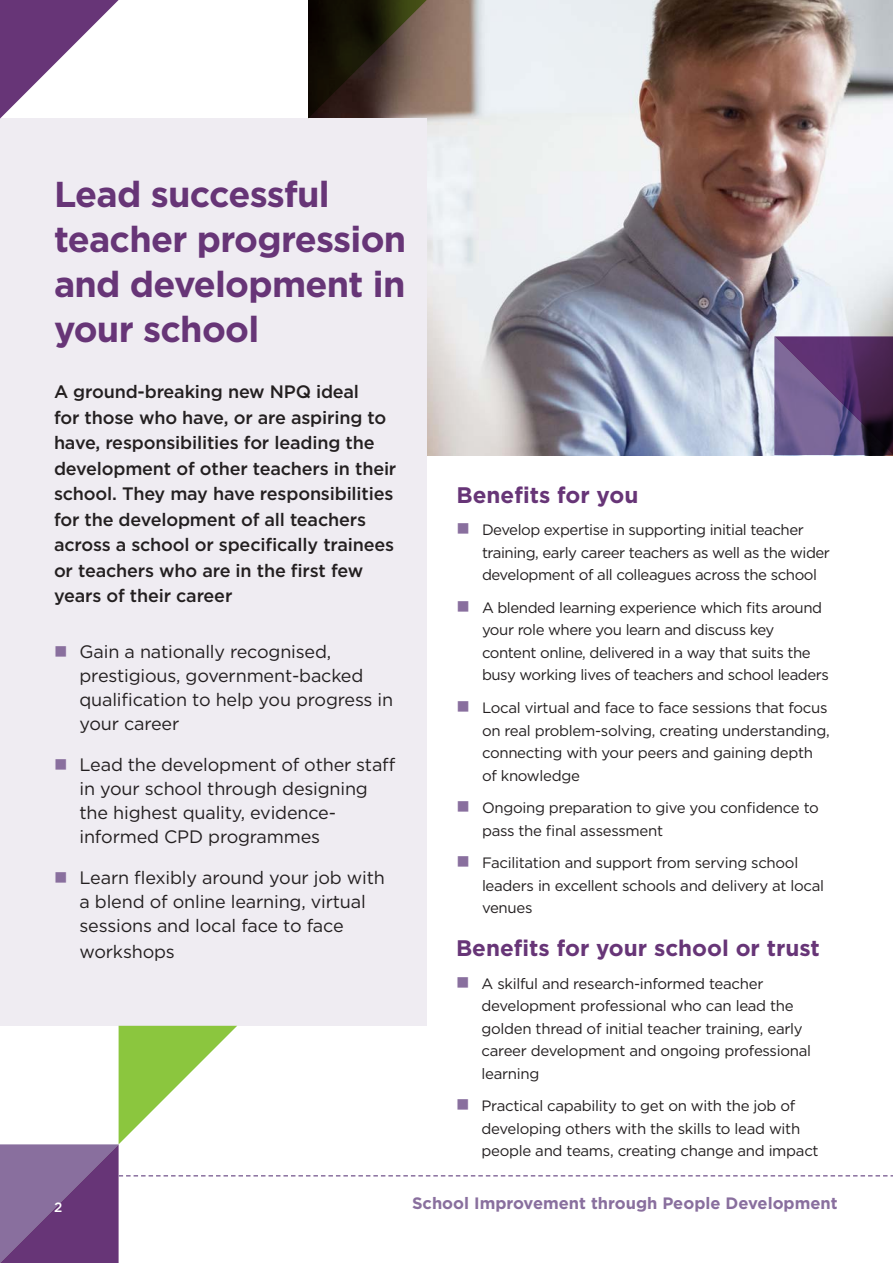
<style>
.page{position:relative;width:893px;height:1263px;background:#fff}
.page>*{position:absolute;margin:0;border:0;box-sizing:border-box;transform-origin:0 0}
.t1{font:700 36px/45px "Gotham";letter-spacing:-.02em;color:#673577}
.Sub_1{font:700 22.5px "Gotham";color:#673577}
.t2{font:18px/24px "Gotham";letter-spacing:-.01em;color:#231f20}
.Body_2{font:500 18px/25.5px "Gotham";letter-spacing:-.01em;color:#231f20}
.t3{font:700 16.5px "Gotham";color:#896f9e}
.Body_2-2{font:15px/22.5px "Gotham";letter-spacing:-.02em;color:#231f20}
.t4{font:500 13.5px "Gotham";color:#fff}
.s1{color:#896f9e}
</style>
<div class="page">
<img style="left:427px;top:0;width:466px;height:455px">
<div style="left:0;top:119px;width:427px;height:907px;background:#efecf2"></div>
<svg style="left:0;top:0;width:119px;height:119px"></svg>
<svg style="left:0;top:1026px;width:893px;height:237px"></svg>
<svg style="left:774px;top:336px;width:119px;height:119px;background:#5d4374"></svg>
<svg style="left:308px;top:0;width:119px;height:119px;background:#3b2f24"></svg>
<p class="t1" style="left:54px;top:172px;width:354px">Lead successful teacher progression and development in your school</p>
<p class="Body_2" style="left:54px;top:379px;width:344px">A ground-breaking new NPQ ideal<br>for those who have, or are aspiring to have, responsibilities for leading the development of other teachers in their school. They may have responsibilities for the development of all teachers across a school or specifically trainees or teachers who are in the first few years of their career</p>
<p class="t2" style="left:80px;top:639px;width:315px;text-indent:-26px"><span class="s1">■</span> Gain a nationally recognised, prestigious, government-backed qualification to help you progress in your career</p>
<p class="t2" style="left:80px;top:752px;width:317px;text-indent:-26px"><span class="s1">■</span> Lead the development of other staff in your school through designing the highest quality, evidence&shy;informed CPD programmes</p>
<p class="t2" style="left:80px;top:865px;width:307px;line-height:24.5px;text-indent:-26px"><span class="s1">■</span> Learn flexibly around your job with a blend of online learning, virtual sessions and local face to face workshops</p>
<p class="t4" style="left:54px;top:1198px;width:10px">2</p>
<p class="Sub_1" style="left:456px;top:480px;width:183px">Benefits for you</p>
<p class="Body_2-2" style="left:482px;top:519px;width:349px;text-indent:-26px"><span class="s1">■</span> Develop expertise in supporting initial teacher training, early career teachers as well as the wider development of all colleagues across the school</p>
<p class="Body_2-2" style="left:482px;top:596px;width:348px;text-indent:-26px"><span class="s1">■</span> A blended learning experience which fits around your role where you learn and discuss key content online, delivered in a way that suits the busy working lives of teachers and school leaders</p>
<p class="Body_2-2" style="left:482px;top:696px;width:349px;text-indent:-26px"><span class="s1">■</span> Local virtual and face to face sessions that focus on real problem-solving, creating understanding, connecting with your peers and gaining depth of knowledge</p>
<p class="Body_2-2" style="left:482px;top:796px;width:338px;text-indent:-26px"><span class="s1">■</span> Ongoing preparation to give you confidence to pass the final assessment</p>
<p class="Body_2-2" style="left:482px;top:851px;width:344px;text-indent:-26px"><span class="s1">■</span> Facilitation and support from serving school leaders in excellent schools and delivery at local venues</p>
<p class="Sub_1" style="left:456px;top:933px;width:365px">Benefits for your school or trust</p>
<p class="Body_2-2" style="left:482px;top:972px;width:331px;text-indent:-26px"><span class="s1">■</span> A skilful and research-informed teacher development professional who can lead the golden thread of initial teacher training, early career development and ongoing professional learning</p>
<p class="Body_2-2" style="left:482px;top:1094px;width:339px;text-indent:-26px"><span class="s1">■</span> Practical capability to get on with the job of developing others with the skills to lead with people and teams, creating change and impact</p>
<p class="t3" style="left:412px;top:1192px;width:427px">School Improvement through People Development</p>
</div>
